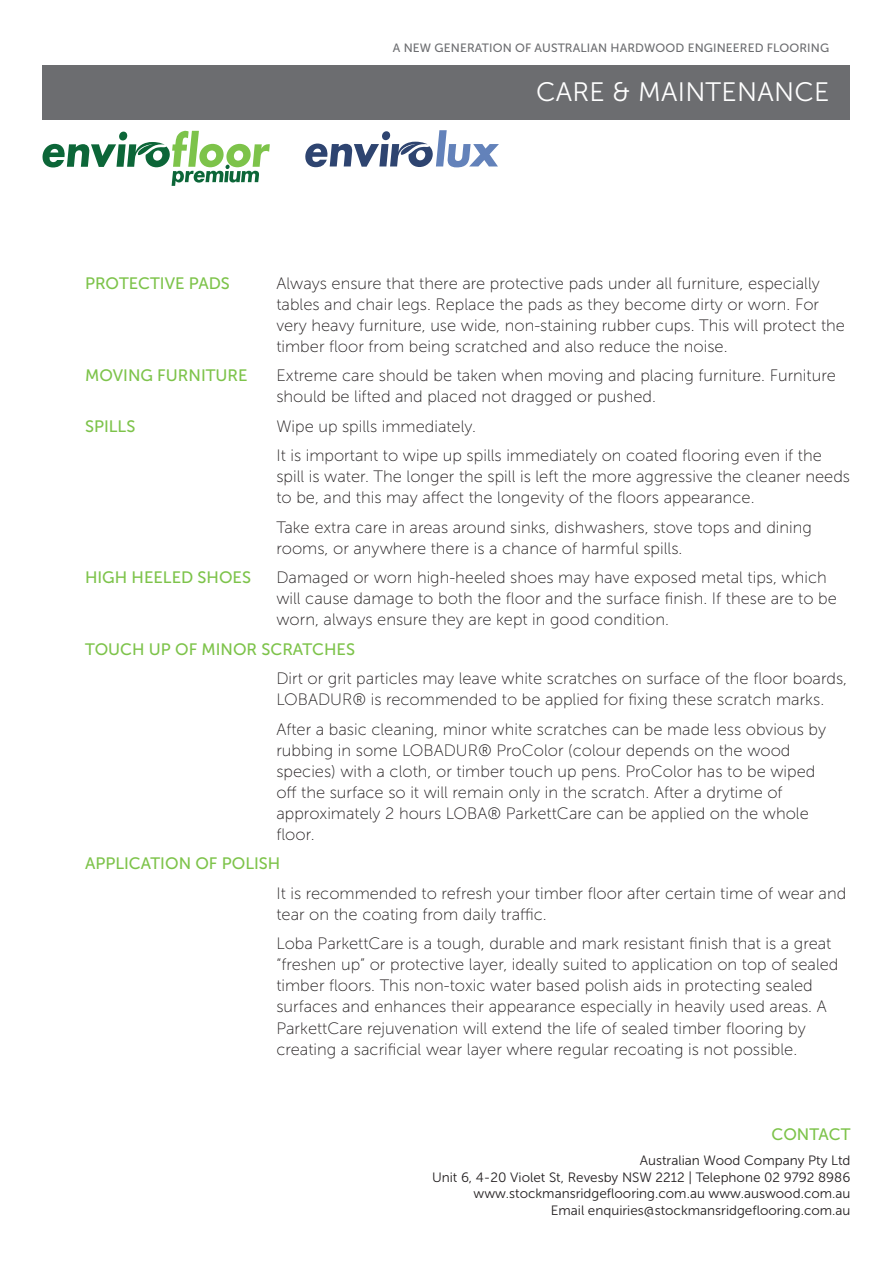
<style>
.page{position:relative;width:893px;height:1263px;background:#fff}
.page>*{position:absolute;margin:0;border:0;box-sizing:border-box;transform-origin:0 0}
.t1{font:26.7px "Museo Sans 300";letter-spacing:.01em;color:#fff}
.t2{font:16.5px/21px "Museo Sans 100";color:#231f20}
.t3{font:16.5px "Museo Sans 500";color:#7dc34a}
.t4{font:13.5px/16.5px "Museo Sans 300";color:#231f20;text-align:right}
.t5{font:12px "Museo Sans 500";letter-spacing:.01em;color:#6c6d70}
</style>
<div class="page">
<div style="left:43px;top:65px;width:807px;height:55px;background:#6c6d70"></div>
<svg style="left:43px;top:131px;width:227px;height:55px"></svg>
<svg style="left:305px;top:130px;width:194px;height:37px"></svg>
<p class="t5" style="left:393px;top:41px;width:438px">A NEW GENERATION OF AUSTRALIAN HARDWOOD ENGINEERED FLOORING</p>
<h1 class="t1" style="left:536px;top:78px;width:294px">CARE &amp; MAINTENANCE</h1>
<p class="t3" style="left:85px;top:274px;width:146px">PROTECTIVE PADS</p>
<p class="t2" style="left:276px;top:273px;width:570px">Always ensure that there are protective pads under all furniture, especially tables and chair legs. Replace the pads as they become dirty or worn. For very heavy furniture, use wide, non-staining rubber cups. This will protect the timber floor from being scratched and also reduce the noise.</p>
<p class="t3" style="left:85px;top:367px;width:164px">MOVING FURNITURE</p>
<p class="t2" style="left:276px;top:365px;width:561px">Extreme care should be taken when moving and placing furniture. Furniture should be lifted and placed not dragged or pushed.</p>
<p class="t3" style="left:85px;top:417px;width:52px">SPILLS</p>
<p class="t2" style="left:276px;top:412px;width:547px;line-height:29.5px">Wipe up spills immediately.<br>It is important to wipe up spills immediately on coated flooring even if the</p>
<p class="t2" style="left:276px;top:466px;width:575px">spill is water. The longer the spill is left the more aggressive the cleaner needs to be, and this may affect the longevity of the floors appearance.</p>
<p class="t2" style="left:276px;top:517px;width:537px">Take extra care in areas around sinks, dishwashers, stove tops and dining rooms, or anywhere there is a chance of harmful spills.</p>
<p class="t3" style="left:85px;top:569px;width:168px">HIGH HEELED SHOES</p>
<p class="t2" style="left:276px;top:567px;width:562px">Damaged or worn high-heeled shoes may have exposed metal tips, which will cause damage to both the floor and the surface finish. If these are to be worn, always ensure they are kept in good condition.</p>
<p class="t3" style="left:85px;top:640px;width:272px">TOUCH UP OF MINOR SCRATCHES</p>
<p class="t2" style="left:276px;top:668px;width:572px">Dirt or grit particles may leave white scratches on surface of the floor boards,<br>LOBADUR® is recommended to be applied for fixing these scratch marks.</p>
<p class="t2" style="left:276px;top:719px;width:551px">After a basic cleaning, minor white scratches can be made less obvious by rubbing in some LOBADUR® ProColor (colour depends on the wood species) with a cloth, or timber touch up pens. ProColor has to be wiped off the surface so it will remain only in the scratch. After a drytime of approximately 2 hours LOBA® ParkettCare can be applied on the whole floor.</p>
<p class="t3" style="left:85px;top:855px;width:197px">APPLICATION OF POLISH</p>
<p class="t2" style="left:276px;top:883px;width:571px">It is recommended to refresh your timber floor after certain time of wear and tear on the coating from daily traffic.</p>
<p class="t2" style="left:276px;top:933px;width:564px">Loba ParkettCare is a tough, durable and mark resistant finish that is a great “freshen up” or protective layer, ideally suited to application on top of sealed timber floors. This non-toxic water based polish aids in protecting sealed surfaces and enhances their appearance especially in heavily used areas. A ParkettCare rejuvenation will extend the life of sealed timber flooring by creating a sacrificial wear layer where regular recoating is not possible.</p>
<p class="t3" style="left:771px;top:1125px;width:80px">CONTACT</p>
<p class="t4" style="left:432px;top:1152px;width:420px">Australian Wood Company Pty Ltd<br>Unit 6, 4-20 Violet St, Revesby NSW 2212 | Telephone 02 9792 8986 www.stockmansridgeflooring.com.au www.auswood.com.au<br>Email enquiries@stockmansridgeflooring.com.au</p>
</div>
